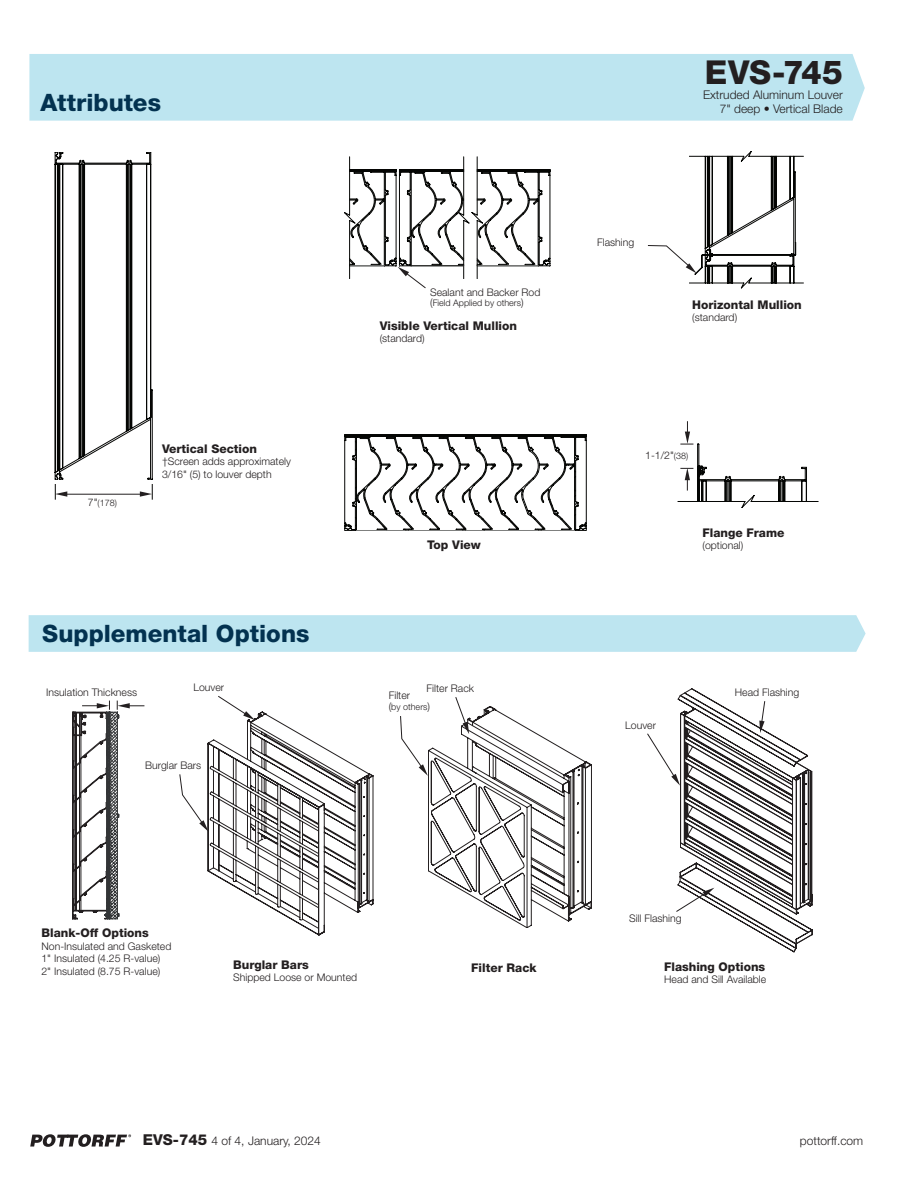
<style>
.page{position:relative;width:918px;height:1188px;background:#fff}
.page>*{position:absolute;margin:0;border:0;box-sizing:border-box;transform-origin:0 0}
.MODEL_COPY{font:800 33px "Helvetica Neue LT Std";color:#231f20}
.TITLE_BLUE{font:800 24px "Helvetica Neue LT Std";color:#033250}
.MODEL_W_IMAGE{font:800 12px "Helvetica Neue LT Std";color:#231f20}
.Body_Copy{font:300 12px "Helvetica Neue LT Std";color:#231f20}
.MODEL_COPY-2{font:300 12px "Helvetica Neue LT Std";color:#231f20}
.Body_Copy-2{font:300 10.5px/12.6px "Helvetica Neue LT Std";color:#231f20}
.Body_Copy-3{font:300 9px "Helvetica Neue LT Std";color:#231f20}
.s1{font-size:10.5px}
.s2{font-size:9px}
.s3{font-weight:800;font-size:15px}
</style>
<div class="page">
<div style="left:29px;top:615px;width:837px;height:37px;background:#bde5f0"></div>
<div style="left:29px;top:54px;width:836px;height:67px;background:#bde5f0"></div>
<svg style="left:179px;top:696px;width:194px;height:239px"></svg>
<svg style="left:400px;top:697px;width:192px;height:231px"></svg>
<svg style="left:647px;top:688px;width:166px;height:264px"></svg>
<svg style="left:72px;top:701px;width:72px;height:218px"></svg>
<svg style="left:344px;top:157px;width:207px;height:131px"></svg>
<hr style="left:411px;top:265px;width:53px;height:1px;background:#808180">
<hr style="left:411px;top:266px;width:53px;height:1px;background:#040503">
<svg style="left:345px;top:435px;width:242px;height:96px"></svg>
<svg style="left:648px;top:151px;width:156px;height:137px"></svg>
<svg style="left:678px;top:421px;width:140px;height:87px"></svg>
<svg style="left:55px;top:152px;width:98px;height:348px"></svg>
<svg style="left:30px;top:1134px;width:101px;height:13px"></svg>
<p class="TITLE_BLUE" style="left:40px;top:89px;width:122px">Attributes</p>
<p class="Body_Copy-3" style="left:88px;top:498px;width:31px"><span class="s1">7"</span>(178)</p>
<p class="MODEL_W_IMAGE" style="left:162px;top:441px;width:96px">Vertical Section</p>
<p class="Body_Copy-2" style="left:162px;top:455px;width:130px">†Screen adds approximately<br>3/16" (5) to louver depth</p>
<p class="TITLE_BLUE" style="left:42px;top:619px;width:269px">Supplemental Options</p>
<p class="Body_Copy-2" style="left:46px;top:686px;width:92px">Insulation Thickness</p>
<p class="Body_Copy-2" style="left:193px;top:681px;width:32px">Louver</p>
<p class="Body_Copy-2" style="left:145px;top:758px;width:58px">Burglar Bars</p>
<p class="Body_Copy-2" style="left:430px;top:286px;width:112px">Sealant and Backer Rod</p>
<p class="Body_Copy-3" style="left:430px;top:298px;width:95px"><span class="s1">(</span>Field Applied by others<span class="s1">)</span></p>
<p class="MODEL_W_IMAGE" style="left:380px;top:318px;width:139px">Visible Vertical Mullion</p>
<p class="Body_Copy-2" style="left:380px;top:332px;width:46px">(standard)</p>
<p class="MODEL_W_IMAGE" style="left:427px;top:538px;width:55px">Top View</p>
<p class="Body_Copy-2" style="left:427px;top:682px;width:49px">Filter Rack</p>
<p class="Body_Copy-2" style="left:389px;top:689px;width:23px">Filter</p>
<p class="Body_Copy-3" style="left:389px;top:701px;width:43px"><span class="s1">(</span>by others<span class="s1">)</span></p>
<p class="MODEL_W_IMAGE" style="left:41px;top:926px;width:109px">Blank-Off Options</p>
<p class="Body_Copy-2" style="left:41px;top:939px;width:131px">Non-Insulated and Gasketed</p>
<p class="Body_Copy-2" style="left:41px;top:952px;width:120px">1" Insulated (4.25 R-value)</p>
<p class="Body_Copy-2" style="left:41px;top:965px;width:120px">2" Insulated (8.75 R-value)</p>
<p class="MODEL_W_IMAGE" style="left:233px;top:957px;width:77px">Burglar Bars</p>
<p class="Body_Copy-2" style="left:233px;top:971px;width:125px">Shipped Loose or Mounted</p>
<p class="MODEL_W_IMAGE" style="left:471px;top:960px;width:67px">Filter Rack</p>
<p class="Body_Copy-2" style="left:597px;top:236px;width:39px">Flashing</p>
<p class="MODEL_COPY" style="left:705px;top:53px;width:139px">EVS-745</p>
<p class="MODEL_COPY-2" style="left:703px;top:87px;width:141px">Extruded Aluminum Louver</p>
<p class="Body_Copy" style="left:720px;top:102px;width:125px">7" deep • Vertical Blade</p>
<p class="MODEL_W_IMAGE" style="left:692px;top:297px;width:111px">Horizontal Mullion</p>
<p class="Body_Copy-2" style="left:692px;top:311px;width:46px">(standard)</p>
<p class="Body_Copy-2" style="left:645px;top:448px;width:45px">1-1/2"<span class="s2">(38)</span></p>
<p class="MODEL_W_IMAGE" style="left:703px;top:525px;width:84px">Flange Frame</p>
<p class="Body_Copy-2" style="left:703px;top:539px;width:42px">(optional)</p>
<p class="Body_Copy-2" style="left:735px;top:686px;width:66px">Head Flashing</p>
<p class="Body_Copy-2" style="left:625px;top:718px;width:32px">Louver</p>
<p class="Body_Copy-2" style="left:629px;top:912px;width:54px">Sill Flashing</p>
<p class="MODEL_W_IMAGE" style="left:664px;top:959px;width:103px">Flashing Options</p>
<p class="Body_Copy-2" style="left:664px;top:973px;width:104px">Head and Sill Available</p>
<p class="Body_Copy" style="left:143px;top:1133px;width:180px"><span class="s3">EVS-745</span> 4 of 4, January, 2024</p>
<p class="Body_Copy" style="left:800px;top:1133px;width:65px">pottorff.com</p>
</div>
